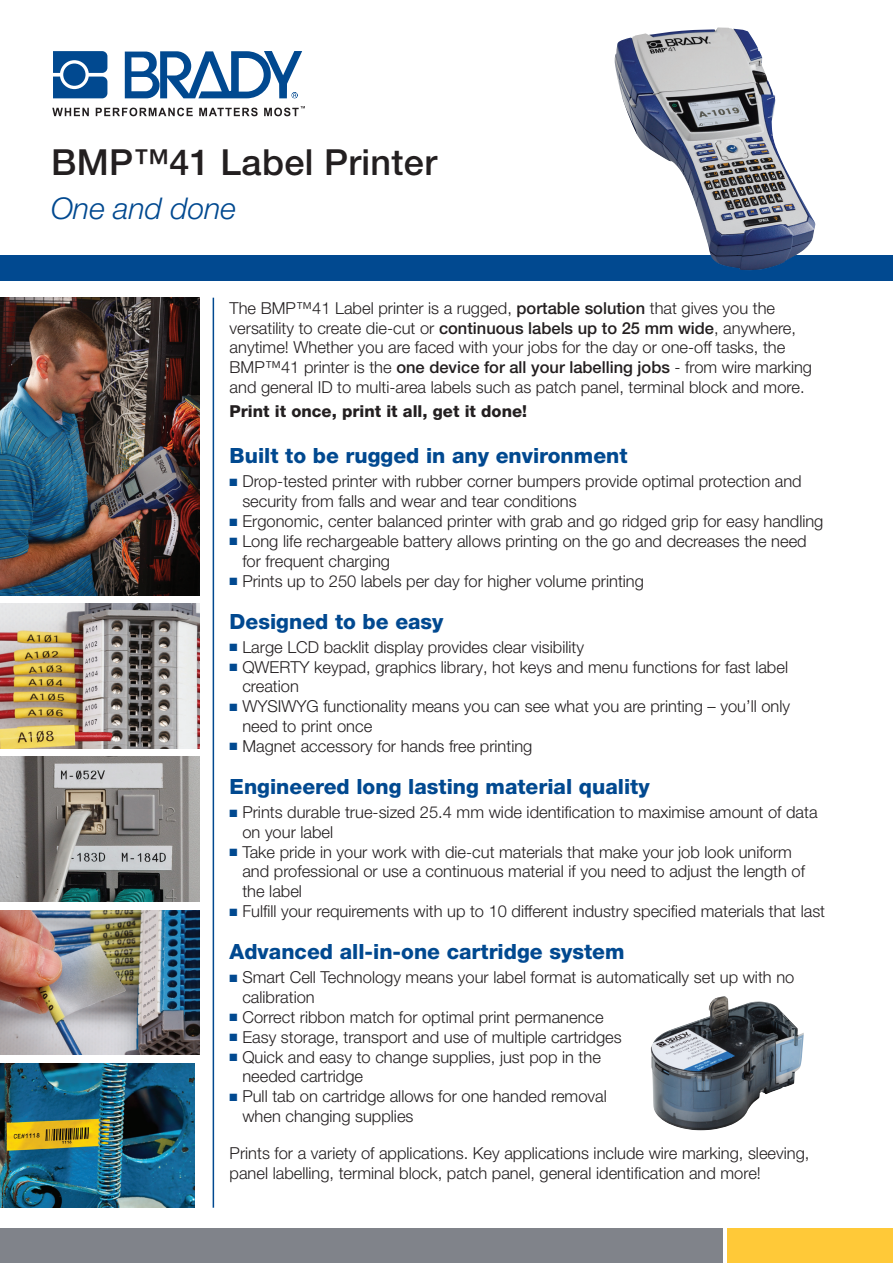
<style>
.page{position:relative;width:893px;height:1263px;background:#fff}
.page>*{position:absolute;margin:0;border:0;box-sizing:border-box;transform-origin:0 0}
.t1{font:500 36px "Helvetica Neue LT Pro";letter-spacing:.01em;color:#231f20}
.t2{font:italic 300 30px "Helvetica Neue LT Pro";color:#014990}
.t3{font:800 21px "Helvetica Neue LT Pro";color:#014990}
.t4{font:300 16.5px/19.8px "Helvetica Neue LT Pro";color:#231f20}
.t5{font:800 16.5px "Helvetica Neue LT Pro";color:#231f20}
.s1{font-weight:500}
.s2{color:#014990}
</style>
<div class="page">
<div style="left:0;top:255px;width:893px;height:26px;background:#014990"></div>
<svg style="left:53px;top:51px;width:54px;height:47px;background:#2764a0"></svg>
<svg style="left:125px;top:51px;width:177px;height:47px"></svg>
<svg style="left:52px;top:108px;width:37px;height:8px"></svg>
<svg style="left:96px;top:108px;width:97px;height:8px"></svg>
<svg style="left:199px;top:108px;width:59px;height:8px"></svg>
<svg style="left:264px;top:106px;width:41px;height:10px"></svg>
<div style="left:0;top:1229px;width:723px;height:34px;background:#80838a"></div>
<div style="left:727px;top:1229px;width:166px;height:34px;background:#ffc938"></div>
<hr style="left:213px;top:298px;width:1px;height:910px;background:#014990">
<img style="left:0;top:604px;width:200px;height:144px">
<img style="left:0;top:757px;width:200px;height:144px">
<img style="left:0;top:910px;width:200px;height:144px">
<img style="left:0;top:1063px;width:194px;height:145px">
<img style="left:0;top:298px;width:200px;height:297px">
<img style="left:615px;top:27px;width:200px;height:243px">
<img style="left:651px;top:996px;width:153px;height:134px">
<h1 class="t1" style="left:51px;top:140px;width:387px">BMP™41 Label Printer</h1>
<h2 class="t2" style="left:51px;top:190px;width:187px">One and done</h2>
<p class="t4" style="left:230px;top:298px;width:584px">The BMP™41 Label printer is a rugged, <span class="s1">portable solution</span> that gives you the versatility to create die-cut or <span class="s1">continuous labels up to 25 mm wide</span>, anywhere, anytime! Whether you are faced with your jobs for the day or one-off tasks, the BMP™41 printer is the <span class="s1">one device for all your labelling jobs</span> - from wire marking and general ID to multi-area labels such as patch panel, terminal block and more.</p>
<p class="t5" style="left:230px;top:401px;width:299px">Print it once, print it all, get it done!</p>
<p class="t3" style="left:230px;top:443px;width:399px">Built to be rugged in any environment</p>
<p class="t4" style="left:242px;top:471px;width:561px;text-indent:-13px"><span class="s2">■</span> Drop-tested printer with rubber corner bumpers provide optimal protection and security from falls and wear and tear conditions</p>
<p class="t4" style="left:230px;top:511px;width:595px"><span class="s2">■</span> Ergonomic, center balanced printer with grab and go ridged grip for easy handling</p>
<p class="t4" style="left:242px;top:531px;width:566px;text-indent:-13px"><span class="s2">■</span> Long life rechargeable battery allows printing on the go and decreases the need for frequent charging</p>
<p class="t4" style="left:230px;top:570px;width:416px"><span class="s2">■</span> Prints up to 250 labels per day for higher volume printing</p>
<p class="t3" style="left:230px;top:609px;width:215px">Designed to be easy</p>
<p class="t4" style="left:230px;top:637px;width:356px"><span class="s2">■</span> Large LCD backlit display provides clear visibility</p>
<p class="t4" style="left:242px;top:656px;width:547px;text-indent:-13px"><span class="s2">■</span> QWERTY keypad, graphics library, hot keys and menu functions for fast label creation</p>
<p class="t4" style="left:242px;top:696px;width:549px;text-indent:-13px"><span class="s2">■</span> WYSIWYG functionality means you can see what you are printing – you’ll only need to print once</p>
<p class="t4" style="left:230px;top:736px;width:304px"><span class="s2">■</span> Magnet accessory for hands free printing</p>
<p class="t3" style="left:230px;top:774px;width:422px">Engineered long lasting material quality</p>
<p class="t4" style="left:242px;top:802px;width:577px;text-indent:-13px"><span class="s2">■</span> Prints durable true-sized 25.4 mm wide identification to maximise amount of data on your label</p>
<p class="t4" style="left:242px;top:841px;width:564px;text-indent:-13px"><span class="s2">■</span> Take pride in your work with die-cut materials that make your job look uniform and professional or use a continuous material if you need to adjust the length of the label</p>
<p class="t4" style="left:230px;top:901px;width:597px"><span class="s2">■</span> Fulfill your requirements with up to 10 different industry specified materials that last</p>
<p class="t3" style="left:230px;top:939px;width:396px">Advanced all-in-one cartridge system</p>
<p class="t4" style="left:242px;top:967px;width:553px;text-indent:-13px"><span class="s2">■</span> Smart Cell Technology means your label format is automatically set up with no calibration</p>
<p class="t4" style="left:230px;top:1007px;width:376px"><span class="s2">■</span> Correct ribbon match for optimal print permanence</p>
<p class="t4" style="left:230px;top:1027px;width:394px"><span class="s2">■</span> Easy storage, transport and use of multiple cartridges</p>
<p class="t4" style="left:242px;top:1046px;width:360px;text-indent:-13px"><span class="s2">■</span> Quick and easy to change supplies, just pop in the needed cartridge</p>
<p class="t4" style="left:242px;top:1086px;width:366px;text-indent:-13px"><span class="s2">■</span> Pull tab on cartridge allows for one handed removal when changing supplies</p>
<p class="t4" style="left:230px;top:1143px;width:581px">Prints for a variety of applications. Key applications include wire marking, sleeving, panel labelling, terminal block, patch panel, general identification and more!</p>
</div>
